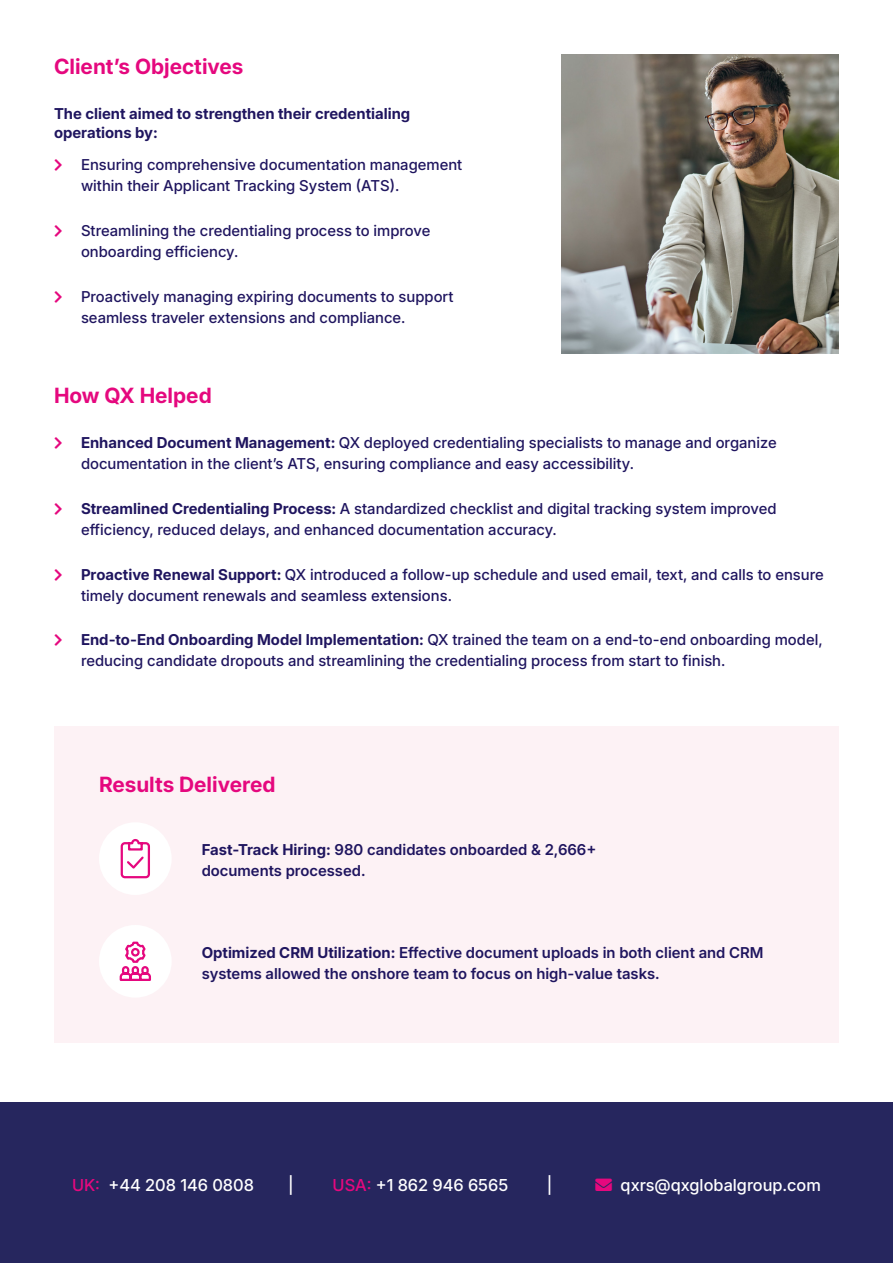
<style>
.page{position:relative;width:893px;height:1263px;background:#fff}
.page>*{position:absolute;margin:0;border:0;box-sizing:border-box;transform-origin:0 0}
.t1{font:700 21px "Inter 18 pt";color:#e5087e}
.t2{font:500 16.5px "Inter 18 pt";color:#fff}
.t3{font:500 15px/21px "Inter 18 pt";color:#1f155f}
.t4{font:600 15px/21px "Inter 18 pt";color:#1f155f}
.t5{font:700 15px/19.5px "Inter 18 pt";color:#1f155f}
.s1{font-weight:700}
.s2{color:#e5087e}
</style>
<div class="page">
<div style="left:0;top:1103px;width:893px;height:160px;background:#26265e"></div>
<div style="left:54px;top:726px;width:785px;height:317px;background:#fdf2f5"></div>
<div style="left:99px;top:822px;width:73px;height:73px;background:#fff;border-radius:50%"></div>
<svg style="left:120px;top:839px;width:30px;height:40px"></svg>
<div style="left:99px;top:925px;width:73px;height:73px;background:#fff;border-radius:50%"></div>
<svg style="left:119px;top:941px;width:32px;height:40px"></svg>
<img style="left:561px;top:54px;width:278px;height:299px">
<h1 class="t1" style="left:54px;top:51px;width:191px">Client’s Objectives</h1>
<p class="t5" style="left:54px;top:103px;width:358px">The client aimed to strengthen their credentialing operations by:</p>
<p class="t3" style="left:81px;top:154px;width:383px">Ensuring comprehensive documentation management within their Applicant Tracking System (ATS).</p>
<p class="t3" style="left:81px;top:220px;width:351px">Streamlining the credentialing process to improve onboarding efficiency.</p>
<p class="t3" style="left:81px;top:286px;width:374px">Proactively managing expiring documents to support seamless traveler extensions and compliance.</p>
<h1 class="t1" style="left:54px;top:380px;width:159px">How QX Helped</h1>
<p class="t3" style="left:81px;top:432px;width:697px"><span class="s1">Enhanced Document Management:</span> QX deployed credentialing specialists to manage and organize documentation in the client’s ATS, ensuring compliance and easy accessibility.</p>
<p class="t3" style="left:81px;top:497px;width:697px"><span class="s1">Streamlined Credentialing Process:</span> A standardized checklist and digital tracking system improved efficiency, reduced delays, and enhanced documentation accuracy.</p>
<p class="t3" style="left:81px;top:563px;width:744px"><span class="s1">Proactive Renewal Support:</span> QX introduced a follow-up schedule and used email, text, and calls to ensure timely document renewals and seamless extensions.</p>
<p class="t3" style="left:81px;top:629px;width:743px"><span class="s1">End-to-End Onboarding Model Implementation:</span> QX trained the team on a end-to-end onboarding model, reducing candidate dropouts and streamlining the credentialing process from start to finish.</p>
<h1 class="t1" style="left:99px;top:768px;width:178px">Results Delivered</h1>
<p class="t4" style="left:202px;top:839px;width:396px"><span class="s1">Fast-Track Hiring:</span> 980 candidates onboarded &amp; 2,666+ documents processed.</p>
<p class="t4" style="left:202px;top:942px;width:563px"><span class="s1">Optimized CRM Utilization:</span> Effective document uploads in both client and CRM systems allowed the onshore team to focus on high-value tasks.</p>
<p class="t2" style="left:72px;top:1172px;width:183px"><span class="s2">UK:</span> +44 208 146 0808</p>
<p class="t2" style="left:288px;top:1172px;width:7px">|</p>
<p class="t2" style="left:333px;top:1172px;width:177px"><span class="s2">USA:</span> +1 862 946 6565</p>
<p class="t2" style="left:547px;top:1172px;width:7px">|</p>
<p class="t2" style="left:595px;top:1172px;width:227px"><span class="s2">→</span> qxrs@qxglobalgroup.com</p>
</div>
